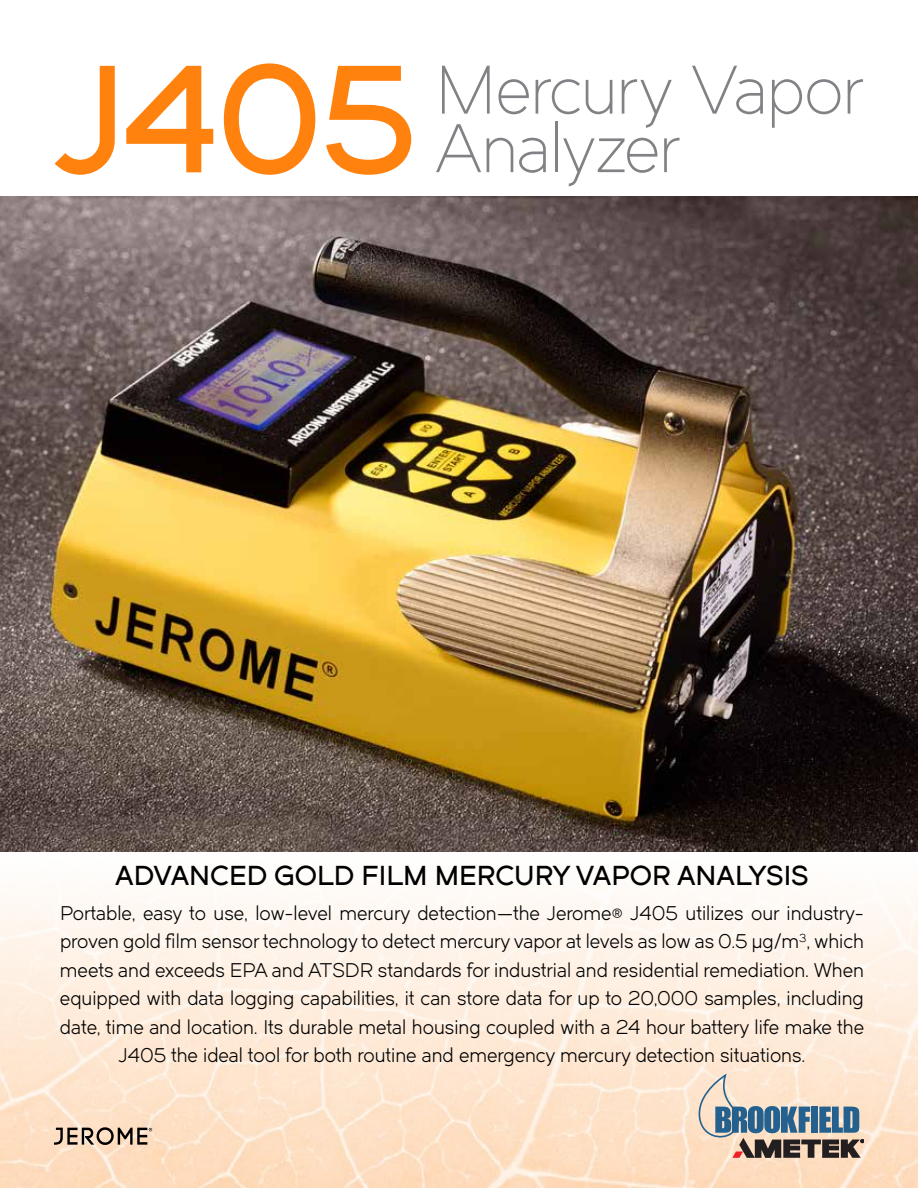
<style>
.page{position:relative;width:918px;height:1188px;background:#fff}
.page>*{position:absolute;margin:0;border:0;box-sizing:border-box;transform-origin:0 0}
.t1{font:150px "Dual 600";color:#ff820f}
.t2{font:67.5px "Dual 300";letter-spacing:-.015em;color:#808285}
.t3{font:27px "Dual 600";color:#000}
.t4{font:19.5px/28.5px "Dual 400";color:#000;text-align:center}
</style>
<div class="page">
<img style="left:0;top:196px;width:918px;height:992px">
<svg style="left:54px;top:1127px;width:98px;height:18px;background:#a59281"></svg>
<svg style="left:699px;top:1075px;width:165px;height:83px;background:#b2aea8"></svg>
<h1 class="t1" style="left:54px;top:24px;width:364px">J405</h1>
<h2 class="t2" style="left:435px;top:50px;width:430px">Mercury Vapor</h2>
<h2 class="t2" style="left:435px;top:109px;width:246px">Analyzer</h2>
<h3 class="t3" style="left:115px;top:858px;width:695px">ADVANCED GOLD FILM MERCURY VAPOR ANALYSIS</h3>
<p class="t4" style="left:60px;top:898px;width:806px">Portable, easy to use, low-level mercury detection—the Jerome® J405 utilizes our industry&shy;proven gold film sensor technology to detect mercury vapor at levels as low as 0.5 µg/m<sup>3</sup>, which meets and exceeds EPA and ATSDR standards for industrial and residential remediation. When equipped with data logging capabilities, it can store data for up to 20,000 samples, including date, time and location. Its durable metal housing coupled with a 24 hour battery life make the J405 the ideal tool for both routine and emergency mercury detection situations.</p>
</div>
